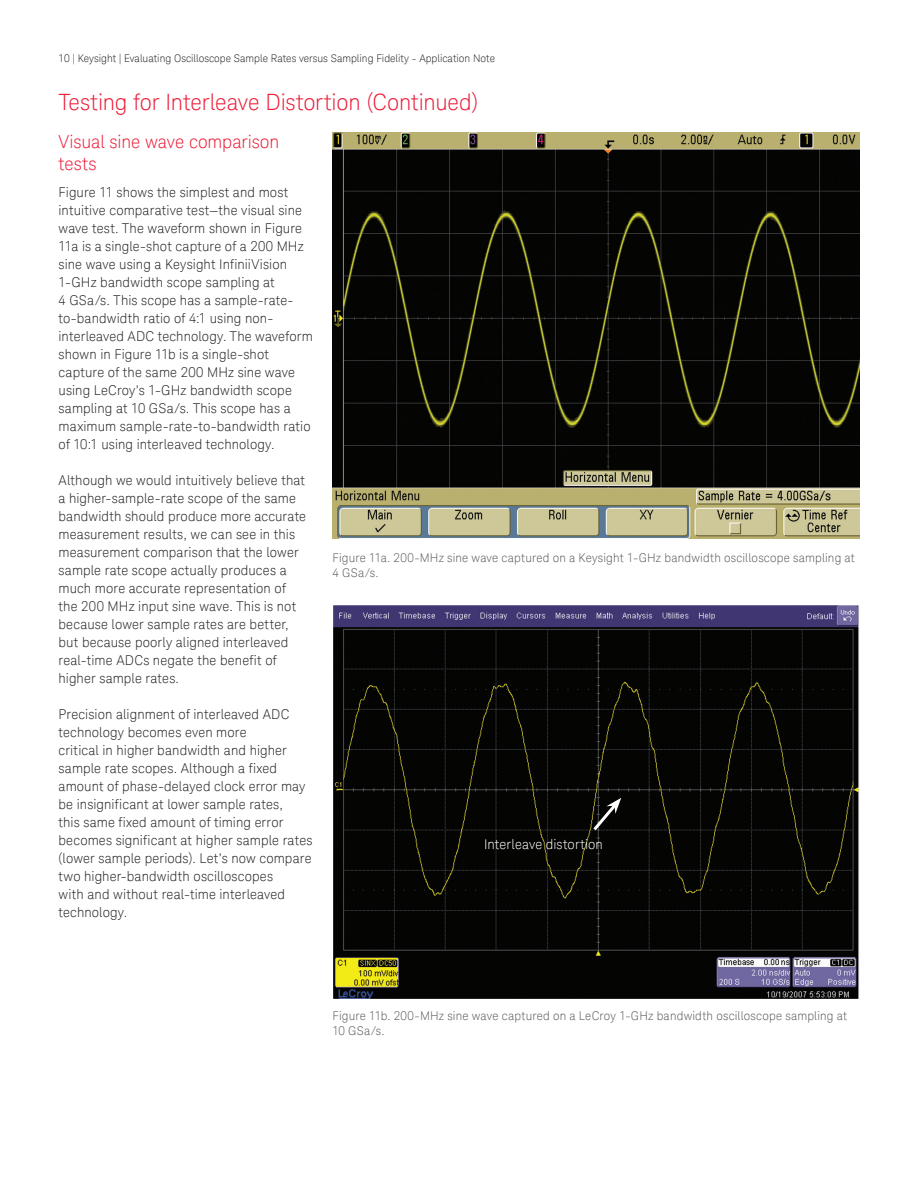
<style>
.page{position:relative;width:918px;height:1188px;background:#fff}
.page>*{position:absolute;margin:0;border:0;box-sizing:border-box;transform-origin:0 0}
.K_Heading_1{font:300 22.5px "Keysight Sans";letter-spacing:-.01em;color:#ed1a36}
.K_Heading_2{font:300 18px/22.5px "Keysight Sans";letter-spacing:-.005em;color:#ed1a36}
.K_Body_Text{font:300 13.5px/18px "Keysight Sans";letter-spacing:.01em;color:#231f20}
.K_Body_Text-2{font:300 13.5px "Keysight Sans";letter-spacing:.005em;color:#fff}
.K_Diagrams_and_Figur{font:300 12px/15px "Keysight Sans";letter-spacing:.015em;color:#57585a}
.t1{font:300 10.5px "Keysight Sans";color:#231f20}
</style>
<div class="page">
<img style="left:332px;top:133px;width:527px;height:405px">
<img style="left:335px;top:607px;width:522px;height:390px">
<div style="left:332px;top:604px;width:528px;height:396px;border:2px solid #fff"></div>
<svg style="left:590px;top:798px;width:31px;height:36px"></svg>
<p class="t1" style="left:59px;top:52px;width:438px">10 | Keysight | Evaluating Oscilloscope Sample Rates versus Sampling Fidelity - Application Note</p>
<p class="K_Heading_1" style="left:59px;top:89px;width:421px">Testing for Interleave Distortion (Continued)</p>
<p class="K_Heading_2" style="left:59px;top:130px;width:222px">Visual sine wave comparison tests</p>
<p class="K_Body_Text" style="left:59px;top:183px;width:256px">Figure 11 shows the simplest and most intuitive comparative test—the visual sine wave test. The waveform shown in Figure 11a is a single-shot capture of a 200 MHz sine wave using a Keysight InfiniiVision 1-GHz bandwidth scope sampling at<br>4 GSa/s. This scope has a sample-rate&shy;to-bandwidth ratio of 4:1 using non&shy;interleaved ADC technology. The waveform shown in Figure 11b is a single-shot capture of the same 200 MHz sine wave using LeCroy’s 1-GHz bandwidth scope sampling at 10 GSa/s. This scope has a maximum sample-rate-to-bandwidth ratio of 10:1 using interleaved technology.</p>
<p class="K_Body_Text" style="left:59px;top:471px;width:249px">Although we would intuitively believe that a higher-sample-rate scope of the same bandwidth should produce more accurate measurement results, we can see in this measurement comparison that the lower sample rate scope actually produces a much more accurate representation of the 200 MHz input sine wave. This is not because lower sample rates are better, but because poorly aligned interleaved real-time ADCs negate the benefit of higher sample rates.</p>
<p class="K_Body_Text" style="left:59px;top:705px;width:255px">Precision alignment of interleaved ADC technology becomes even more<br>critical in higher bandwidth and higher sample rate scopes. Although a fixed amount of phase-delayed clock error may be insignificant at lower sample rates,<br>this same fixed amount of timing error becomes significant at higher sample rates (lower sample periods). Let’s now compare two higher-bandwidth oscilloscopes<br>with and without real-time interleaved technology.</p>
<p class="K_Diagrams_and_Figur" style="left:333px;top:550px;width:524px">Figure 11a. 200-MHz sine wave captured on a Keysight 1-GHz bandwidth oscilloscope sampling at<br>4 GSa/s.</p>
<p class="K_Body_Text-2" style="left:484px;top:836px;width:121px">Interleave distortion</p>
<p class="K_Diagrams_and_Figur" style="left:333px;top:1008px;width:516px">Figure 11b. 200-MHz sine wave captured on a LeCroy 1-GHz bandwidth oscilloscope sampling at<br>10 GSa/s.</p>
</div>
